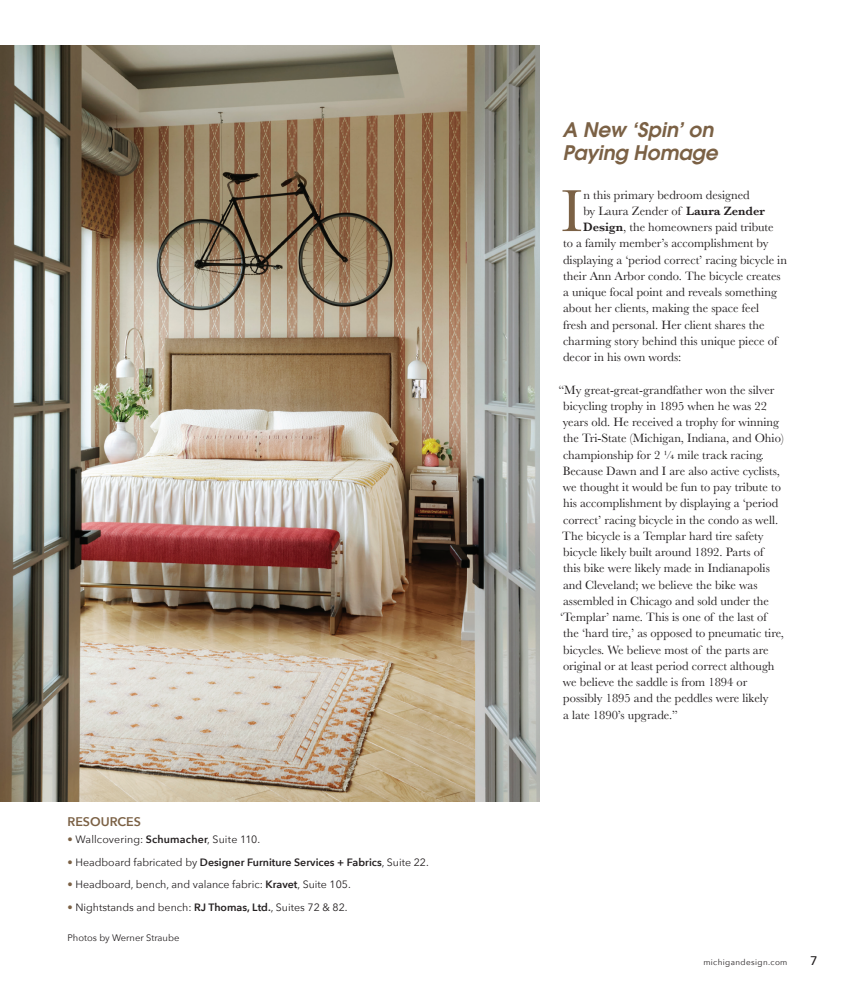
<style>
.page{position:relative;width:855px;height:990px;background:#fff}
.page>*{position:absolute;margin:0;border:0;box-sizing:border-box;transform-origin:0 0}
.t1{font:61.62px "Baskerville";color:#7b6145}
.t2{font:italic 600 20px/23.8px "ITC Avant Garde Std";color:#7b6145}
.t3{font:12.5px/16.2px "Baskerville";color:#231f20}
.t4{font:600 12.5px "Avenir Next";color:#7b6145}
.t5{font:500 12.5px "Avenir Next";color:#231f20}
.t6{font:10.62px "Avenir Next";color:#231f20}
.t7{font:600 10.62px "Avenir Next";color:#231f20}
.t8{font:9.38px "Avenir Next";color:#231f20}
.t9{font:8.12px "Avenir Next";letter-spacing:.045em;color:#231f20}
.s1{color:#7b6145}
.s2{font-weight:600}
.s3{font-weight:400;color:#7b6145}
.s4{font-weight:400}
</style>
<div class="page">
<img style="left:0;top:45px;width:540px;height:757px">
<p class="t4" style="left:68px;top:811px;width:75px">RESOURCES</p>
<p class="t6" style="left:68px;top:830px;width:194px"><span class="s1">•</span> Wallcovering: <span class="s2">Schumacher</span>, Suite 110.</p>
<p class="t7" style="left:68px;top:853px;width:363px"><span class="s3">•</span> <span class="s4">Headboard fabricated by</span> Designer Furniture Services + Fabrics<span class="s4">, Suite 22.</span></p>
<p class="t6" style="left:68px;top:875px;width:285px"><span class="s1">•</span> Headboard, bench, and valance fabric: <span class="s2">Kravet</span>, Suite 105.</p>
<p class="t6" style="left:68px;top:898px;width:282px"><span class="s1">•</span> Nightstands and bench: <span class="s2">RJ Thomas, Ltd.</span>, Suites 72 &amp; 82.</p>
<p class="t8" style="left:68px;top:929px;width:113px">Photos by Werner Straube</p>
<h2 class="t2" style="left:562px;top:117px;width:157px">A New ‘Spin’ on<br>Paying Homage</h2>
<h1 class="t1" style="left:561px;top:172px;width:23px">I</h1>
<p class="t3" style="left:583px;top:187px;width:168px">n this primary bedroom designed</p>
<p class="t3" style="left:583px;top:203px;width:183px">by Laura Zender of <span class="s2">Laura Zender</span></p>
<p class="t3" style="left:583px;top:219px;width:192px"><span class="s2">Design</span>, the homeowners paid tribute</p>
<p class="t3" style="left:563px;top:235px;width:207px">to a family member’s accomplishment by</p>
<p class="t3" style="left:563px;top:252px;width:225px">displaying a ‘period correct’ racing bicycle in</p>
<p class="t3" style="left:563px;top:268px;width:219px">their Ann Arbor condo. The bicycle creates</p>
<p class="t3" style="left:563px;top:284px;width:215px">a unique focal point and reveals something</p>
<p class="t3" style="left:563px;top:300px;width:198px">about her clients, making the space feel</p>
<p class="t3" style="left:563px;top:317px;width:203px">fresh and personal. Her client shares the</p>
<p class="t3" style="left:563px;top:333px;width:216px">charming story behind this unique piece of</p>
<p class="t3" style="left:563px;top:349px;width:120px">decor in his own words:</p>
<p class="t3" style="left:558px;top:382px;width:227px">“My great-great-grandfather won the silver bicycling trophy in 1895 when he was 22 years old. He received a trophy for winning the Tri-State (Michigan, Indiana, and Ohio) championship for 2 ¼ mile track racing.<br>Because Dawn and I are also active cyclists, we thought it would be fun to pay tribute to his accomplishment by displaying a ‘period correct’ racing bicycle in the condo as well.<br>The bicycle is a Templar hard tire safety bicycle likely built around 1892. Parts of<br>this bike were likely made in Indianapolis and Cleveland; we believe the bike was assembled in Chicago and sold under the ‘Templar’ name. This is one of the last of the ‘hard tire,’ as opposed to pneumatic tire, bicycles. We believe most of the parts are original or at least period correct although we believe the saddle is from 1894 or possibly 1895 and the peddles were likely<br>a late 1890’s upgrade.”</p>
<p class="t9" style="left:703px;top:956px;width:86px">michigandesign.com</p>
<p class="t5" style="left:810px;top:950px;width:9px">7</p>
</div>
